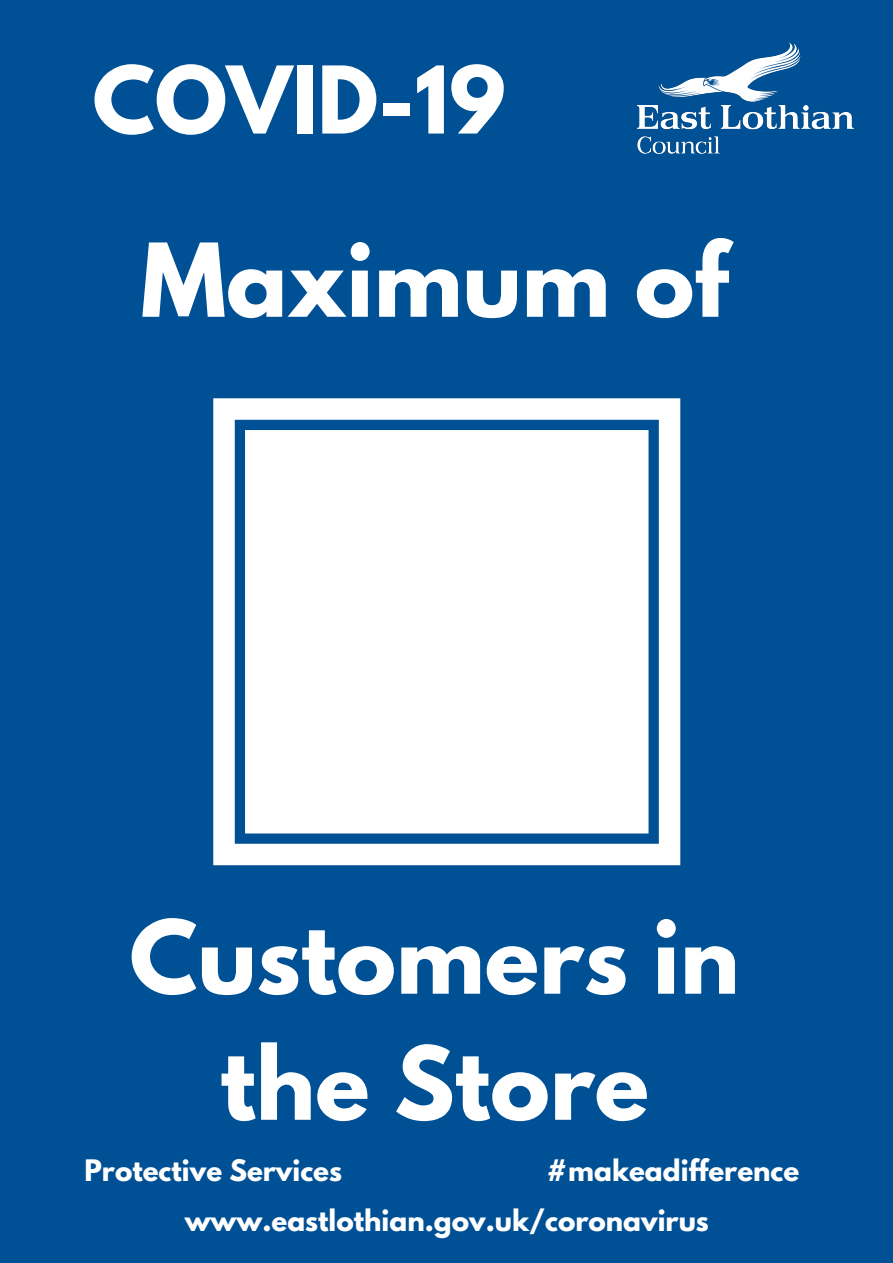
<style>
.page{position:relative;width:893px;height:1263px;background:#005096}
.page>*{position:absolute;margin:0;border:0;box-sizing:border-box;transform-origin:0 0}
.t1{font:700 90.07px/126.1px "League Spartan";color:#fff;text-align:center}
.t2{font:700 82.5px "League Spartan";color:#fff}
.t3{font:700 26.25px/49.3px "League Spartan";color:#fff}
</style>
<div class="page">
<svg style="left:213px;top:398px;width:467px;height:467px;fill:#fff"></svg>
<img style="left:637px;top:43px;width:217px;height:110px">
<h2 class="t2" style="left:93px;top:59px;width:414px">COVID-19</h2>
<h1 class="t1" style="left:141px;top:229px;width:589px">Maximum of</h1>
<h1 class="t1" style="left:130px;top:906px;width:611px">Customers in the Store</h1>
<p class="t3" style="left:84px;top:1149px;width:259px">Protective Services</p>
<p class="t3" style="left:185px;top:1149px;width:616px;text-indent:362px">#makeadifference www.eastlothian.gov.uk/coronavirus</p>
</div>
